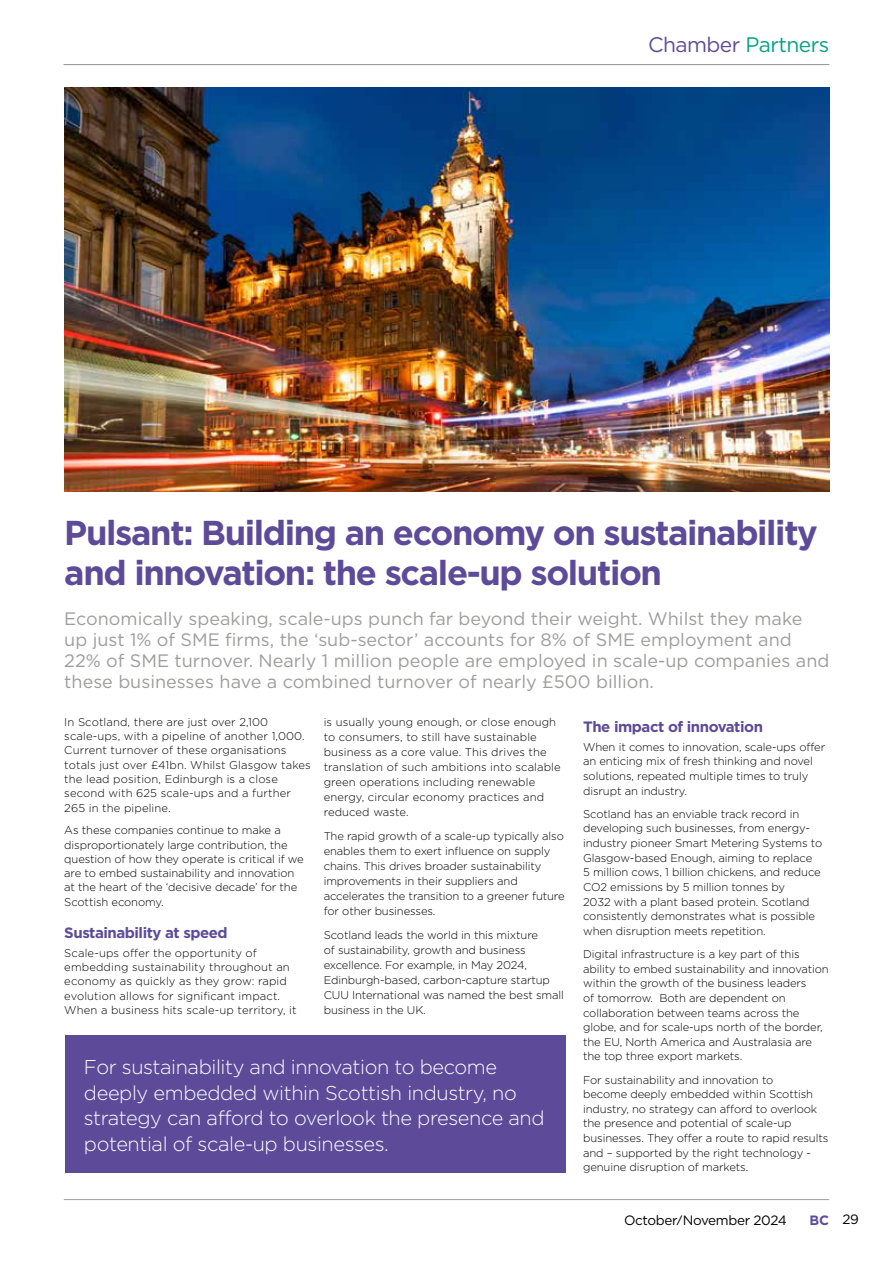
<style>
.page{position:relative;width:893px;height:1263px;background:#fff}
.page>*{position:absolute;margin:0;border:0;box-sizing:border-box;transform-origin:0 0}
.t1{font:700 34.5px/40.5px "Gotham";letter-spacing:-.04em;color:#5d4b9a}
.t2{font:21px "Gotham";letter-spacing:-.025em;color:#00a385}
.t3{font:300 19.95px/25.5px "Gotham";letter-spacing:-.02em;color:#fff}
.t4{font:18px/21px "Gotham";color:#9d9d9c}
.t5{font:700 15px "Gotham";letter-spacing:-.03em;color:#5d4b9a}
.t6{font:13.5px "Gotham";letter-spacing:-.025em;color:#000}
.t7{font:700 13.5px "Gotham";color:#5d4b9a}
.t8{font:300 11.25px/14.5px "Gotham";letter-spacing:-.01em;color:#000}
.t9{font:300 11.25px/14.2px "Gotham";letter-spacing:.01em;color:#000}
.s1{color:#5d4b9a}
.s2{font-weight:400;color:#000}
</style>
<div class="page">
<hr style="left:64px;top:64px;width:765px;height:1px;background:#9d9d9c">
<hr style="left:64px;top:1199px;width:765px;height:1px;background:#9d9d9c">
<img style="left:64px;top:88px;width:766px;height:403px">
<div style="left:65px;top:1036px;width:500px;height:137px;background:#5d4b9a"></div>
<h2 class="t2" style="left:648px;top:33px;width:183px"><span class="s1">Chamber</span> Partners</h2>
<h1 class="t1" style="left:64px;top:511px;width:755px">Pulsant: Building an economy on sustainability and innovation: the scale-up solution</h1>
<p class="t4" style="left:64px;top:607px;width:767px">Economically speaking, scale-ups punch far beyond their weight. Whilst they make up just 1% of SME firms, the ‘sub-sector’ accounts for 8% of SME employment and 22% of SME turnover. Nearly 1 million people are employed in scale-up companies and these businesses have a combined turnover of nearly £500 billion.</p>
<p class="t9" style="left:64px;top:715px;width:248px">In Scotland, there are just over 2,100 scale-ups, with a pipeline of another 1,000.<br>Current turnover of these organisations totals just over £41bn. Whilst Glasgow takes the lead position, Edinburgh is a close second with 625 scale-ups and a further 265 in the pipeline.</p>
<p class="t8" style="left:64px;top:823px;width:241px">As these companies continue to make a disproportionately large contribution, the question of how they operate is critical if we are to embed sustainability and innovation at the heart of the ‘decisive decade’ for the Scottish economy.</p>
<h3 class="t5" style="left:64px;top:924px;width:165px">Sustainability at speed</h3>
<p class="t9" style="left:64px;top:946px;width:234px">Scale-ups offer the opportunity of embedding sustainability throughout an economy as quickly as they grow: rapid evolution allows for significant impact.<br>When a business hits scale-up territory, it</p>
<p class="t9" style="left:324px;top:714px;width:239px;line-height:15px">is usually young enough, or close enough to consumers, to still have sustainable business as a core value. This drives the translation of such ambitions into scalable green operations including renewable energy, circular economy practices and reduced waste.</p>
<p class="t8" style="left:324px;top:828px;width:242px;line-height:15px">The rapid growth of a scale-up typically also enables them to exert influence on supply chains. This drives broader sustainability improvements in their suppliers and accelerates the transition to a greener future for other businesses.</p>
<p class="t8" style="left:324px;top:927px;width:242px;line-height:15.1px">Scotland leads the world in this mixture<br>of sustainability, growth and business excellence. For example, in May 2024, Edinburgh-based, carbon-capture startup CUU International was named the best small business in the UK.</p>
<h3 class="t5" style="left:583px;top:718px;width:181px">The impact of innovation</h3>
<p class="t8" style="left:583px;top:739px;width:244px">When it comes to innovation, scale-ups offer an enticing mix of fresh thinking and novel solutions, repeated multiple times to truly disrupt an industry.</p>
<p class="t8" style="left:583px;top:806px;width:241px">Scotland has an enviable track record in developing such businesses, from energy&shy;industry pioneer Smart Metering Systems to Glasgow-based Enough, aiming to replace<br>5 million cows, 1 billion chickens, and reduce CO2 emissions by 5 million tonnes by<br>2032 with a plant based protein. Scotland consistently demonstrates what is possible when disruption meets repetition.</p>
<p class="t8" style="left:583px;top:946px;width:247px">Digital infrastructure is a key part of this ability to embed sustainability and innovation within the growth of the business leaders<br>of tomorrow. Both are dependent on collaboration between teams across the globe, and for scale-ups north of the border, the EU, North America and Australasia are the top three export markets.</p>
<p class="t8" style="left:583px;top:1072px;width:247px">For sustainability and innovation to<br>become deeply embedded within Scottish industry, no strategy can afford to overlook the presence and potential of scale-up businesses. They offer a route to rapid results and – supported by the right technology - genuine disruption of markets.</p>
<h3 class="t3" style="left:84px;top:1054px;width:462px">For sustainability and innovation to become deeply embedded within Scottish industry, no strategy can afford to overlook the presence and potential of scale-up businesses.</h3>
<p class="t6" style="left:624px;top:1212px;width:164px">October/November 2024</p>
<p class="t7" style="left:809px;top:1212px;width:51px">BC <span class="s2">29</span></p>
</div>
